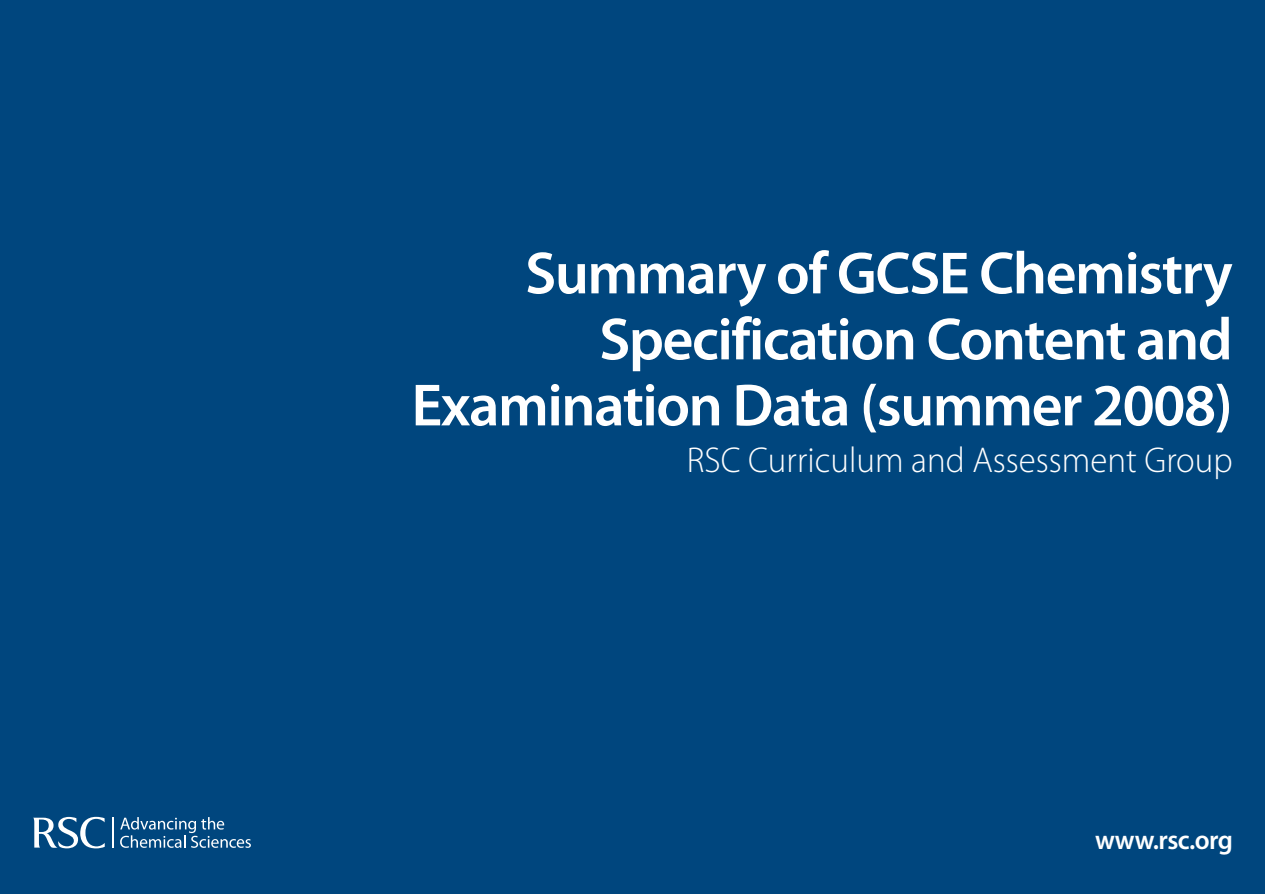
<style>
.page{position:relative;width:1265px;height:894px;background:#fff}
.page>*{position:absolute;margin:0;border:0;box-sizing:border-box;transform-origin:0 0}
.t1{font:600 60px/66px "Myriad Pro";letter-spacing:-.025em;color:#fff;text-align:right}
.t2{font:300 36px "Myriad Pro";color:#fff}
.t3{font:600 27px "Myriad Pro";letter-spacing:-.02em;color:#fff}
</style>
<div class="page">
<div style="left:0;top:0;width:1264px;height:894px;background:#00467e"></div>
<svg style="left:120px;top:817px;width:131px;height:31px"></svg>
<hr style="left:112px;top:817px;width:2px;height:30px;background:#fff">
<svg style="left:33px;top:817px;width:72px;height:31px"></svg>
<p class="t1" style="left:411px;top:239px;width:822px">Summary of GCSE Chemistry<br>Specification Content and<br>Examination Data (summer 2008)</p>
<p class="t2" style="left:686px;top:438px;width:547px">RSC Curriculum and Assessment Group</p>
<p class="t3" style="left:1094px;top:822px;width:139px">www.rsc.org</p>
</div>
